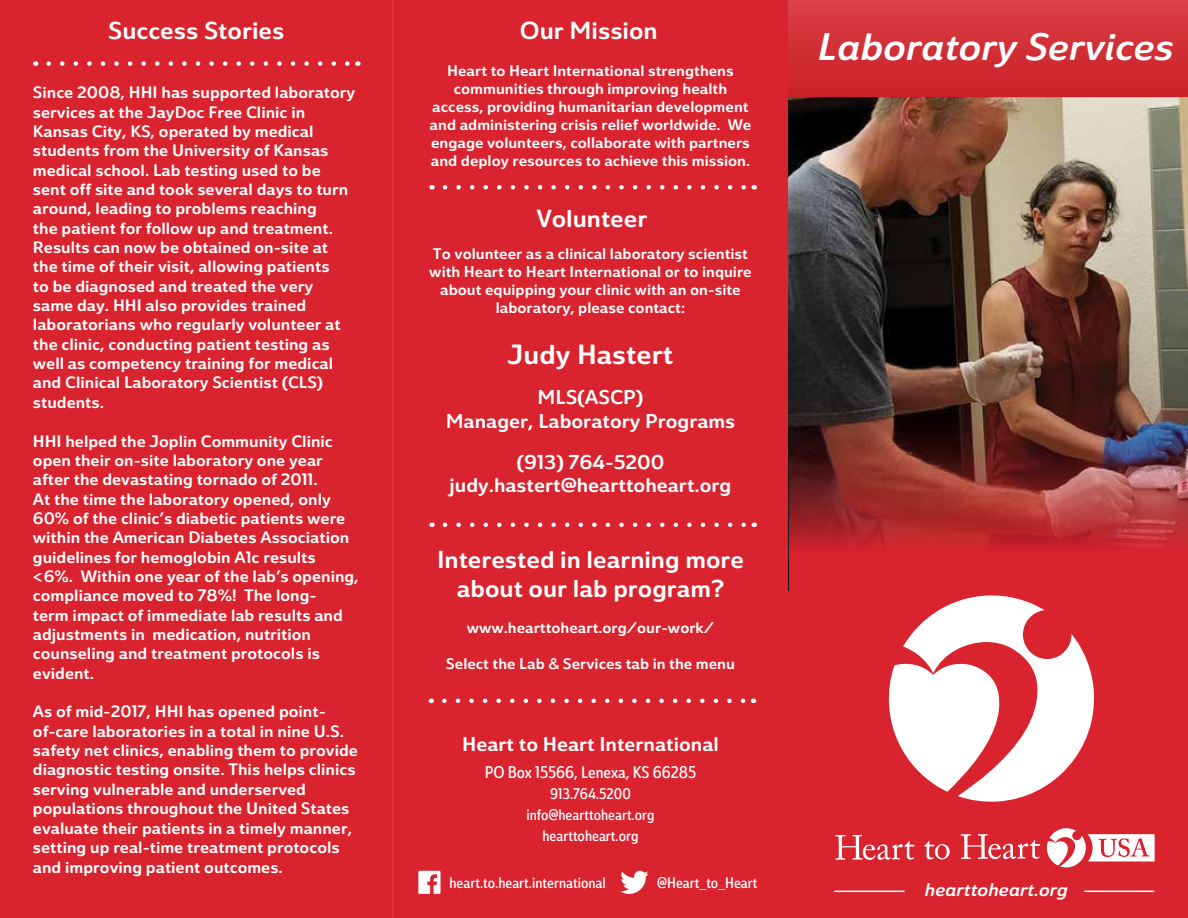
<style>
.page{position:relative;width:1188px;height:918px;background:#fff}
.page>*{position:absolute;margin:0;border:0;box-sizing:border-box;transform-origin:0 0}
.t1{font:37.5px "Solitas Ext Med It";color:#fff}
.t2{font:27px "Solitas Expanded 2";color:#fff}
.t3{font:24px/28.8px "Solitas Expanded 2";color:#fff;text-align:center}
.t4{font:19.5px/23.4px "Solitas Expanded 2";color:#fff;text-align:center}
.t5{font:18px "Solitas Ext Med It";color:#fff}
.t6{font:16.5px "Solitas Con Condensed 4";color:#fff}
.t7{font:16.2px/19.4px "Solitas Expanded 2";color:#fff}
.t8{font:15px/18px "Solitas Expanded 2";color:#fff;text-align:center}
.t9{font:15px/21px "Solitas Con Condensed 4";color:#fff;text-align:center}
</style>
<div class="page">
<div style="left:0;top:0;width:406px;height:918px;background:#d9232e"></div>
<img style="left:789px;top:98px;width:399px;height:280px">
<div style="left:788px;top:0;width:400px;height:98px;background:linear-gradient(to bottom,#dc4048,#c91f28)"></div>
<img style="left:789px;top:378px;width:399px;height:540px">
<div style="left:393px;top:0;width:395px;height:918px;background:#d9232e"></div>
<svg style="left:888px;top:594px;width:209px;height:208px"></svg>
<svg style="left:444px;top:699px;width:302px;height:4px"></svg>
<svg style="left:445px;top:185px;width:301px;height:5px"></svg>
<svg style="left:445px;top:523px;width:301px;height:4px"></svg>
<svg style="left:49px;top:61px;width:301px;height:5px"></svg>
<svg style="left:418px;top:871px;width:23px;height:23px"></svg>
<svg style="left:620px;top:871px;width:29px;height:23px"></svg>
<hr style="left:834px;top:891px;width:71px;height:1px;background:#fff">
<hr style="left:1084px;top:891px;width:70px;height:1px;background:#fff">
<hr style="left:392px;top:0;width:1px;height:918px;background:#fff">
<svg style="left:835px;top:835px;width:80px;height:25px"></svg>
<svg style="left:924px;top:841px;width:26px;height:19px"></svg>
<svg style="left:961px;top:834px;width:79px;height:25px;background:#e25a62"></svg>
<svg style="left:1047px;top:828px;width:108px;height:40px"></svg>
<h3 class="t3" style="left:108px;top:17px;width:178px">Success Stories</h3>
<h3 class="t3" style="left:520px;top:17px;width:139px">Our Mission</h3>
<p class="t7" style="left:33px;top:83px;width:324px">Since 2008, HHI has supported laboratory services at the JayDoc Free Clinic in Kansas City, KS, operated by medical students from the University of Kansas medical school. Lab testing used to be sent off site and took several days to turn around, leading to problems reaching<br>the patient for follow up and treatment.<br>Results can now be obtained on-site at the time of their visit, allowing patients<br>to be diagnosed and treated the very same day. HHI also provides trained laboratorians who regularly volunteer at the clinic, conducting patient testing as well as competency training for medical and Clinical Laboratory Scientist (CLS) students.</p>
<p class="t7" style="left:33px;top:432px;width:327px">HHI helped the Joplin Community Clinic open their on-site laboratory one year after the devastating tornado of 2011.<br>At the time the laboratory opened, only 60% of the clinic’s diabetic patients were within the American Diabetes Association guidelines for hemoglobin A1c results &lt;6%. Within one year of the lab’s opening, compliance moved to 78%! The long-<br>term impact of immediate lab results and adjustments in medication, nutrition counseling and treatment protocols is evident.</p>
<p class="t7" style="left:33px;top:703px;width:327px">As of mid-2017, HHI has opened point&shy;of-care laboratories in a total in nine U.S. safety net clinics, enabling them to provide diagnostic testing onsite. This helps clinics serving vulnerable and underserved populations throughout the United States evaluate their patients in a timely manner, setting up real-time treatment protocols and improving patient outcomes.</p>
<p class="t8" style="left:430px;top:63px;width:323px">Heart to Heart International strengthens communities through improving health access, providing humanitarian development and administering crisis relief worldwide. We engage volunteers, collaborate with partners and deploy resources to achieve this mission.</p>
<h3 class="t3" style="left:537px;top:205px;width:112px">Volunteer</h3>
<p class="t8" style="left:429px;top:245px;width:324px">To volunteer as a clinical laboratory scientist with Heart to Heart International or to inquire about equipping your clinic with an on-site laboratory, please contact:</p>
<h2 class="t2" style="left:508px;top:338px;width:167px">Judy Hastert</h2>
<p class="t4" style="left:446px;top:386px;width:291px">MLS(ASCP)<br>Manager, Laboratory Programs</p>
<p class="t4" style="left:450px;top:451px;width:283px">(913) 764-5200 judy.hastert@hearttoheart.org</p>
<h3 class="t3" style="left:437px;top:546px;width:308px">Interested in learning more about our lab program?</h3>
<p class="t8" style="left:467px;top:619px;width:249px">www.hearttoheart.org/our-work/</p>
<p class="t8" style="left:446px;top:655px;width:290px">Select the Lab &amp; Services tab in the menu</p>
<p class="t4" style="left:462px;top:733px;width:258px">Heart to Heart International</p>
<p class="t6" style="left:485px;top:762px;width:213px">PO Box 15566, Lenexa, KS 66285</p>
<p class="t9" style="left:526px;top:784px;width:130px">913.764.5200 info@hearttoheart.org hearttoheart.org</p>
<p class="t9" style="left:449px;top:873px;width:158px">heart.to.heart.international</p>
<p class="t9" style="left:657px;top:873px;width:102px">@Heart_to_Heart</p>
<h1 class="t1" style="left:817px;top:22px;width:357px">Laboratory Services</h1>
<p class="t5" style="left:925px;top:878px;width:145px">hearttoheart.org</p>
</div>
